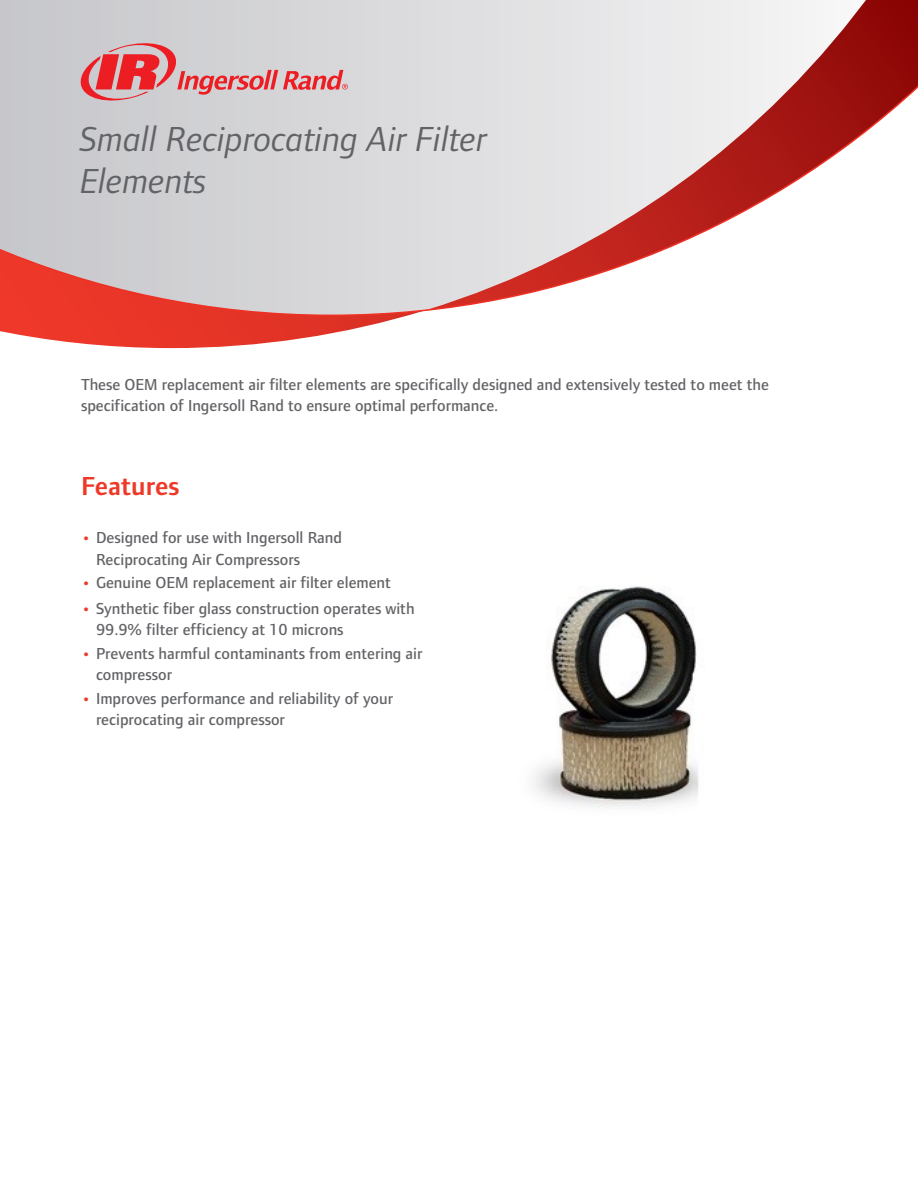
<style>
.page{position:relative;width:918px;height:1188px;background:#fff}
.page>*{position:absolute;margin:0;border:0;box-sizing:border-box;transform-origin:0 0}
.t1{font:italic 36px/41.5px "Foundry Form Sans";color:#626366}
.t2{font:600 27px "Foundry Form Sans";color:#ee3828}
.t3{font:500 16.5px/21.5px "Foundry Form Sans";color:#626366}
.s1{font-weight:700;color:#ee3828}
</style>
<div class="page">
<svg style="left:0;top:0;width:918px;height:348px"></svg>
<svg style="left:0;top:71px;width:918px;height:245px"></svg>
<svg style="left:81px;top:43px;width:267px;height:58px;background:#d8a4a8"></svg>
<img style="left:535px;top:586px;width:164px;height:222px">
<h1 class="t1" style="left:80px;top:119px;width:408px">Small Reciprocating Air Filter<br>Elements</h1>
<p class="t3" style="left:81px;top:374px;width:689px">These OEM replacement air filter elements are specifically designed and extensively tested to meet the specification of Ingersoll Rand to ensure optimal performance.</p>
<h2 class="t2" style="left:81px;top:471px;width:100px">Features</h2>
<p class="t3" style="left:96px;top:527px;width:248px;text-indent:-15px"><span class="s1">•</span> Designed for use with Ingersoll Rand<br>Reciprocating Air Compressors</p>
<p class="t3" style="left:81px;top:573px;width:311px"><span class="s1">•</span> Genuine OEM replacement air filter element</p>
<p class="t3" style="left:96px;top:598px;width:320px;text-indent:-15px"><span class="s1">•</span> Synthetic fiber glass construction operates with<br>99.9% filter efficiency at 10 microns</p>
<p class="t3" style="left:96px;top:643px;width:328px;text-indent:-15px"><span class="s1">•</span> Prevents harmful contaminants from entering air compressor</p>
<p class="t3" style="left:96px;top:688px;width:299px;text-indent:-15px"><span class="s1">•</span> Improves performance and reliability of your reciprocating air compressor</p>
</div>
